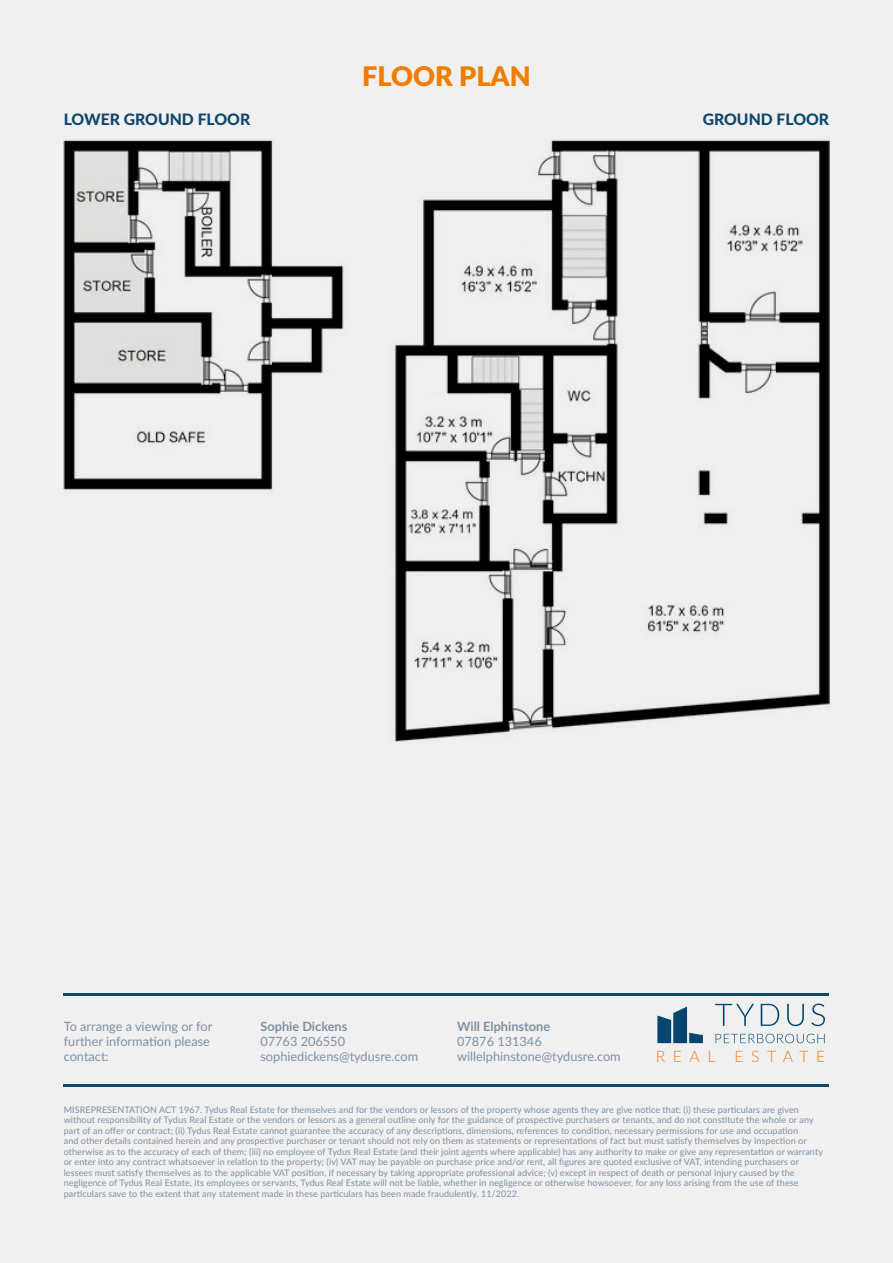
<style>
.page{position:relative;width:893px;height:1263px;background:#f0f0f0}
.page>*{position:absolute;margin:0;border:0;box-sizing:border-box;transform-origin:0 0}
.t1{font:900 27px "Lato";color:#ef7d00}
.t2{font:800 15.75px "Lato";color:#0e456d}
.t3{font:300 15.75px "Lato";letter-spacing:.48em;color:#ef801c}
.t4{font:12.75px/15px "Lato";color:#8090a0}
.t5{font:700 12.75px "Lato";color:#8090a0}
.t6{font:9px/10.5px "Lato";letter-spacing:.01em;color:#8090a0}
</style>
<div class="page">
<img style="left:64px;top:139px;width:765px;height:603px">
<hr style="left:64px;top:993px;width:765px;height:2px;background:#0e456d">
<hr style="left:64px;top:1084px;width:765px;height:2px;background:#0e456d">
<svg style="left:715px;top:1004px;width:39px;height:22px"></svg>
<svg style="left:761px;top:1004px;width:18px;height:22px"></svg>
<svg style="left:787px;top:1004px;width:17px;height:22px"></svg>
<svg style="left:811px;top:1003px;width:14px;height:23px"></svg>
<svg style="left:657px;top:1006px;width:46px;height:37px"></svg>
<svg style="left:716px;top:1034px;width:109px;height:9px"></svg>
<h1 class="t1" style="left:362px;top:55px;width:170px">FLOOR PLAN</h1>
<h2 class="t2" style="left:64px;top:108px;width:188px">LOWER GROUND FLOOR</h2>
<h2 class="t2" style="left:703px;top:108px;width:128px">GROUND FLOOR</h2>
<h3 class="t4" style="left:64px;top:1018px;width:150px">To arrange a viewing or for further information please contact:</h3>
<h3 class="t5" style="left:260px;top:1017px;width:88px">Sophie Dickens</h3>
<h3 class="t4" style="left:260px;top:1033px;width:159px">07763 206550 sophiedickens@tydusre.com</h3>
<h3 class="t5" style="left:457px;top:1017px;width:95px">Will Elphinstone</h3>
<h3 class="t4" style="left:457px;top:1033px;width:165px">07876 131346 willelphinstone@tydusre.com</h3>
<h2 class="t3" style="left:656px;top:1046px;width:171px">REAL ESTATE</h2>
<p class="t6" style="left:64px;top:1104px;width:761px">MISREPRESENTATION ACT 1967. Tydus Real Estate for themselves and for the vendors or lessors of the property whose agents they are give notice that: (i) these particulars are given without responsibility of Tydus Real Estate or the vendors or lessors as a general outline only for the guidance of prospective purchasers or tenants, and do not constitute the whole or any part of an offer or contract; (ii) Tydus Real Estate cannot guarantee the accuracy of any descriptions, dimensions, references to condition, necessary permissions for use and occupation<br>and other details contained herein and any prospective purchaser or tenant should not rely on them as statements or representations of fact but must satisfy themselves by inspection or otherwise as to the accuracy of each of them; (iii) no employee of Tydus Real Estate (and their joint agents where applicable) has any authority to make or give any representation or warranty or enter into any contract whatsoever in relation to the property; (iv) VAT may be payable on purchase price and/or rent, all figures are quoted exclusive of VAT, intending purchasers or lessees must satisfy themselves as to the applicable VAT position, if necessary by taking appropriate professional advice; (v) except in respect of death or personal injury caused by the negligence of Tydus Real Estate, its employees or servants, Tydus Real Estate will not be liable, whether in negligence or otherwise howsoever, for any loss arising from the use of these particulars save to the extent that any statement made in these particulars has been made fraudulently. 11/2022.</p>
</div>
